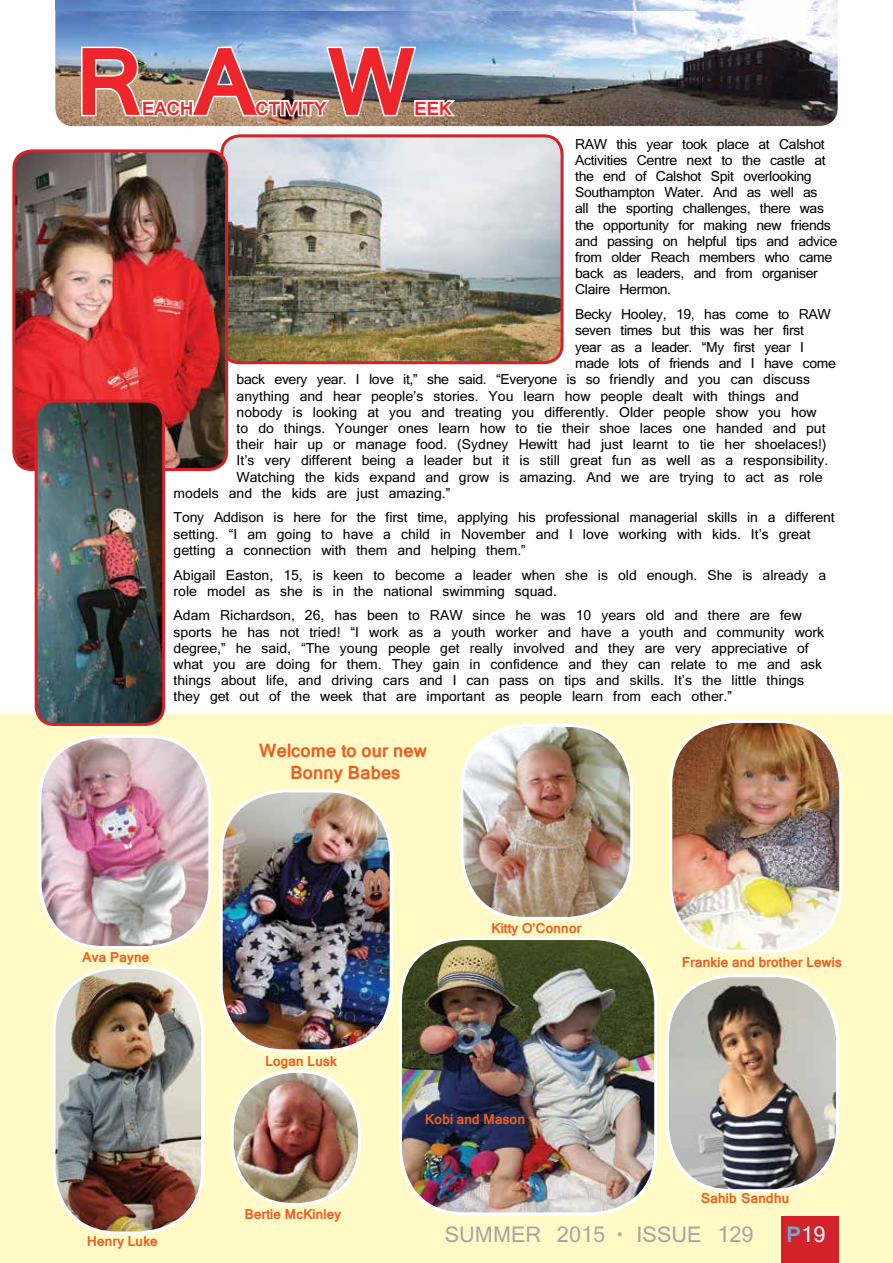
<style>
.page{position:relative;width:893px;height:1263px;background:#fff}
.page>*{position:absolute;margin:0;border:0;box-sizing:border-box;transform-origin:0 0}
.t1{font:700 90px "Kartika";color:#ee252b}
.t2{font:36px "Minion Pro";color:#afb1b4}
.t3{font:21px "Kartika";color:#a6a6a6}
.t4{font:21px "Kartika";color:#fff}
.t5{font:700 18px/21.6px "Kartika";letter-spacing:-.025em;color:#ea6026;text-align:center}
.t6{font:700 18px "Kartika";letter-spacing:-.025em;color:#ee252b}
.t7{font:13.5px/16.2px "Kartika";color:#000}
.t8{font:13.5px/16.2px "Kartika";letter-spacing:-.025em;color:#000}
.t9{font:700 13.5px "Kartika";letter-spacing:-.025em;color:#ea6026}
.s1{font-weight:700;color:#6baed5}
</style>
<div class="page">
<div style="left:0;top:714px;width:893px;height:549px;background:#fffac6"></div>
<img style="left:224px;top:138px;width:336px;height:225px">
<div style="left:220px;top:134px;width:344px;height:230px;border:3px solid #d2232a;border-radius:18px"></div>
<div style="left:781px;top:1217px;width:58px;height:46px;background:#d2232a"></div>
<img style="left:16px;top:151px;width:211px;height:319px">
<div style="left:12px;top:149px;width:216px;height:322px;border:3px solid #d2232a;border-radius:18px"></div>
<img style="left:36px;top:401px;width:128px;height:323px">
<div style="left:35px;top:400px;width:130px;height:326px;border:3px solid #d2232a;border-radius:18px"></div>
<img style="left:55px;top:11px;width:783px;height:115px">
<img style="left:80px;top:44px;width:379px;height:76px">
<img style="left:55px;top:0;width:783px;height:11px">
<img style="left:41px;top:736px;width:169px;height:211px">
<div style="left:38px;top:735px;width:173px;height:214px;border:3px solid #fff;border-radius:64px"></div>
<img style="left:232px;top:1071px;width:128px;height:133px">
<div style="left:231px;top:1070px;width:130px;height:136px;border:3px solid #fff;border-radius:62px"></div>
<img style="left:671px;top:721px;width:170px;height:229px">
<div style="left:669px;top:720px;width:173px;height:233px;border:3px solid #fff;border-radius:64px"></div>
<img style="left:462px;top:725px;width:170px;height:193px">
<div style="left:460px;top:724px;width:173px;height:196px;border:3px solid #fff;border-radius:64px"></div>
<img style="left:221px;top:793px;width:170px;height:258px">
<div style="left:220px;top:789px;width:173px;height:263px;border:3px solid #fff;border-radius:64px"></div>
<img style="left:400px;top:938px;width:255px;height:276px">
<div style="left:399px;top:937px;width:258px;height:278px;border:3px solid #fff;border-radius:64px"></div>
<img style="left:56px;top:968px;width:147px;height:265px">
<div style="left:52px;top:966px;width:152px;height:268px;border:3px solid #fff;border-radius:64px"></div>
<img style="left:667px;top:976px;width:170px;height:215px">
<div style="left:666px;top:974px;width:173px;height:218px;border:3px solid #fff;border-radius:64px"></div>
<h1 class="t1" style="left:75px;top:26px;width:71px">R</h1>
<h1 class="t1" style="left:193px;top:26px;width:66px">A</h1>
<h1 class="t1" style="left:326px;top:26px;width:91px">W</h1>
<h3 class="t6" style="left:142px;top:97px;width:54px">EACH</h3>
<h3 class="t6" style="left:255px;top:97px;width:73px">CTIVITY</h3>
<h3 class="t6" style="left:414px;top:97px;width:39px">EEK</h3>
<p class="t8" style="left:575px;top:137px;width:264px">RAW this year took place at Calshot Activities Centre next to the castle at the end of Calshot Spit overlooking Southampton Water. And as well as<br>all the sporting challenges, there was the opportunity for making new friends and passing on helpful tips and advice from older Reach members who came back as leaders, and from organiser Claire Hermon.</p>
<p class="t8" style="left:575px;top:307px;width:257px">Becky Hooley, 19, has come to RAW</p>
<p class="t8" style="left:575px;top:324px;width:230px">seven times but this was her first</p>
<p class="t8" style="left:575px;top:340px;width:230px">year as a leader. “My first year I</p>
<p class="t8" style="left:575px;top:356px;width:262px">made lots of friends and I have come</p>
<p class="t8" style="left:237px;top:373px;width:575px">back every year. I love it,” she said. “Everyone is so friendly and you can discuss</p>
<p class="t7" style="left:237px;top:389px;width:564px">anything and hear people’s stories. You learn how people dealt with things and</p>
<p class="t7" style="left:237px;top:405px;width:582px">nobody is looking at you and treating you differently. Older people show you how</p>
<p class="t7" style="left:237px;top:421px;width:590px">to do things. Younger ones learn how to tie their shoe laces one handed and put</p>
<p class="t7" style="left:237px;top:437px;width:591px">their hair up or manage food. (Sydney Hewitt had just learnt to tie her shoelaces!)</p>
<p class="t7" style="left:237px;top:454px;width:593px">It’s very different being a leader but it is still great fun as well as a responsibility.</p>
<p class="t7" style="left:237px;top:470px;width:587px">Watching the kids expand and grow is amazing. And we are trying to act as role</p>
<p class="t7" style="left:174px;top:486px;width:278px">models and the kids are just amazing.”</p>
<p class="t7" style="left:174px;top:511px;width:663px">Tony Addison is here for the first time, applying his professional managerial skills in a different setting. “I am going to have a child in November and I love working with kids. It’s great getting a connection with them and helping them.”</p>
<p class="t7" style="left:174px;top:568px;width:654px">Abigail Easton, 15, is keen to become a leader when she is old enough. She is already a role model as she is in the national swimming squad.</p>
<p class="t7" style="left:174px;top:609px;width:652px">Adam Richardson, 26, has been to RAW since he was 10 years old and there are few sports he has not tried! “I work as a youth worker and have a youth and community work degree,” he said, “The young people get really involved and they are very appreciative of what you are doing for them. They gain in confidence and they can relate to me and ask things about life, and driving cars and I can pass on tips and skills. It’s the little things they get out of the week that are important as people learn from each other.”</p>
<h3 class="t5" style="left:259px;top:742px;width:170px">Welcome to our new<br>Bonny Babes</h3>
<p class="t9" style="left:82px;top:948px;width:69px">Ava Payne</p>
<p class="t9" style="left:87px;top:1232px;width:73px">Henry Luke</p>
<p class="t9" style="left:265px;top:1053px;width:73px">Logan Lusk</p>
<p class="t9" style="left:244px;top:1205px;width:98px">Bertie McKinley</p>
<p class="t9" style="left:491px;top:920px;width:92px">Kitty O’Connor</p>
<p class="t9" style="left:425px;top:1111px;width:102px">Kobi and Mason</p>
<p class="t9" style="left:682px;top:954px;width:162px">Frankie and brother Lewis</p>
<p class="t9" style="left:701px;top:1190px;width:90px">Sahib Sandhu</p>
<h2 class="t2" style="left:616px;top:1200px;width:10px">.</h2>
<h3 class="t4" style="left:786px;top:1221px;width:41px"><span class="s1">P</span>19</h3>
<h3 class="t3" style="left:445px;top:1221px;width:162px">SUMMER 2015</h3>
<h3 class="t3" style="left:637px;top:1221px;width:119px">ISSUE 129</h3>
</div>
